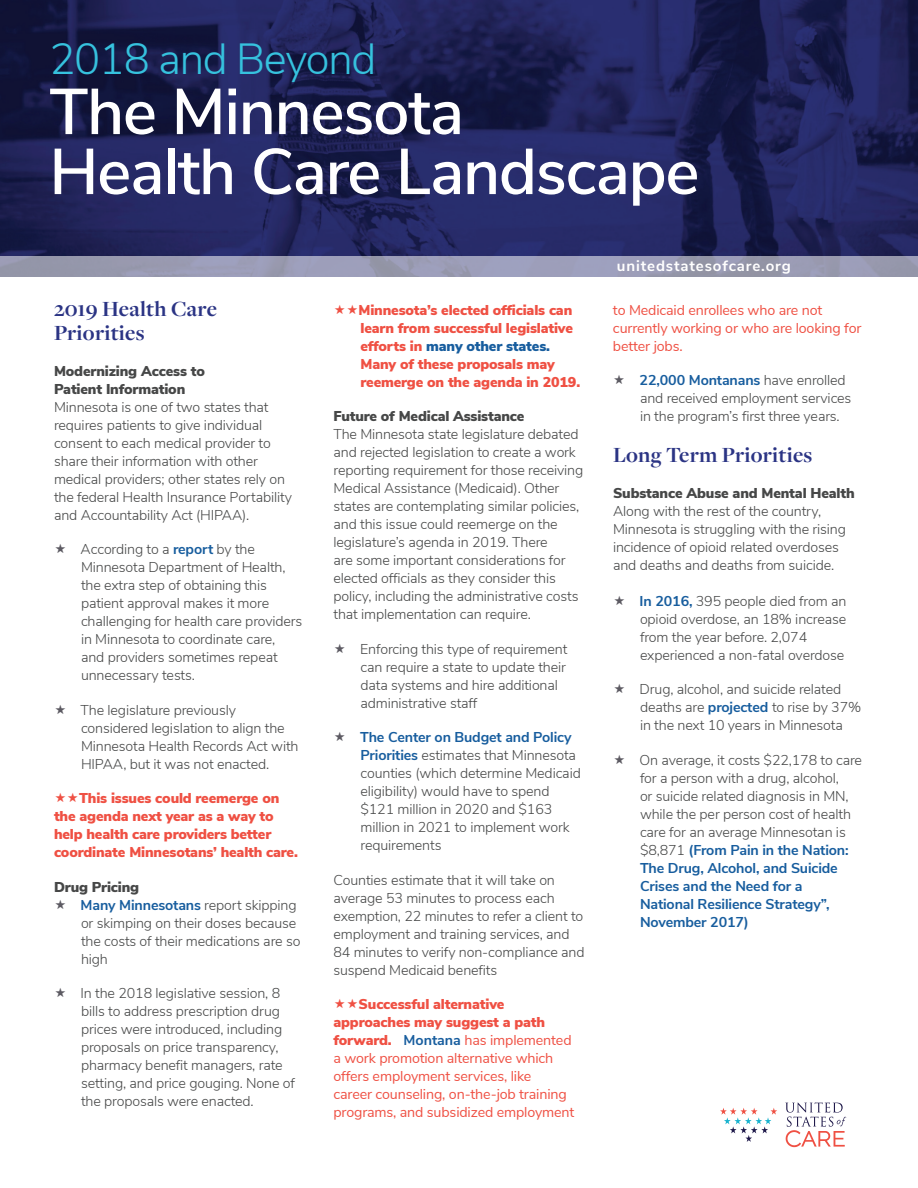
<style>
.page{position:relative;width:918px;height:1188px;background:#fff}
.page>*{position:absolute;margin:0;border:0;box-sizing:border-box;transform-origin:0 0}
.t1{font:600 64.5px/60px "Nunito Sans";letter-spacing:-.02em;color:#fff}
.t2{font:300 43.5px "Nunito Sans";letter-spacing:-.03em;color:#36c2de}
.t3{font:700 22.5px/24px "Freight Disp Pro";letter-spacing:.01em;color:#2b3484}
.t4{font:700 15px "Nunito Sans";letter-spacing:.06em;color:#fff}
.t5{font:300 14.25px/18px "Nunito Sans";letter-spacing:-.01em;color:#464747}
.t6{font:14.25px/18px "Nunito Sans";letter-spacing:-.01em;color:#ef5043}
.t7{font:900 14.25px/18px "Nunito Sans";letter-spacing:-.01em;color:#ef5043}
.t8{font:900 14.25px/18px "Nunito Sans";letter-spacing:-.01em;color:#464747}
.s1{font-weight:700;color:#175d9e}
.s2{font-weight:900}
.s3{color:#175d9e}
</style>
<div class="page">
<img style="left:0;top:0;width:918px;height:256px">
<svg style="left:0;top:256px;width:918px;height:20px;background:#999bb3"></svg>
<svg style="left:785px;top:1102px;width:61px;height:45px"></svg>
<svg style="left:720px;top:1108px;width:57px;height:34px"></svg>
<h2 class="t2" style="left:49px;top:27px;width:329px">2018 and Beyond</h2>
<h1 class="t1" style="left:49px;top:78px;width:652px">The Minnesota<br>Health Care Landscape</h1>
<h3 class="t3" style="left:54px;top:296px;width:164px">2019 Health Care<br>Priorities</h3>
<p class="t8" style="left:54px;top:361px;width:152px">Modernizing Access to<br>Patient Information</p>
<p class="t5" style="left:54px;top:397px;width:239px">Minnesota is one of two states that requires patients to give individual consent to each medical provider to share their information with other medical providers; other states rely on the federal Health Insurance Portability and Accountability Act (HIPAA).</p>
<p class="t5" style="left:81px;top:540px;width:223px">According to a <span class="s1">report</span> by the<br>Minnesota Department of Health, the extra step of obtaining this patient approval makes it more challenging for health care providers in Minnesota to coordinate care,<br>and providers sometimes repeat unnecessary tests.</p>
<p class="t5" style="left:81px;top:700px;width:219px">The legislature previously considered legislation to align the<br>Minnesota Health Records Act with<br>HIPAA, but it was not enacted.</p>
<p class="t7" style="left:54px;top:789px;width:246px;text-indent:25px">This issues could reemerge on the agenda next year as a way to help health care providers better coordinate Minnesotans’ health care.</p>
<p class="t5" style="left:81px;top:877px;width:221px;text-indent:-27px"><span class="s2">Drug Pricing<br></span><span class="s1">Many Minnesotans</span> report skipping or skimping on their doses because the costs of their medications are so high</p>
<p class="t5" style="left:81px;top:984px;width:216px">In the 2018 legislative session, 8 bills to address prescription drug prices were introduced, including proposals on price transparency, pharmacy benefit managers, rate setting, and price gouging. None of the proposals were enacted.</p>
<p class="t7" style="left:359px;top:300px;width:223px">Minnesota’s elected officials can learn from successful legislative efforts in <span class="s3">many other states.<br></span>Many of these proposals may reemerge on the agenda in 2019.</p>
<p class="t8" style="left:333px;top:407px;width:192px">Future of Medical Assistance</p>
<p class="t5" style="left:333px;top:425px;width:251px">The Minnesota state legislature debated and rejected legislation to create a work reporting requirement for those receiving Medical Assistance (Medicaid). Other states are contemplating similar policies, and this issue could reemerge on the legislature’s agenda in 2019. There<br>are some important considerations for elected officials as they consider this policy, including the administrative costs that implementation can require.</p>
<p class="t5" style="left:360px;top:639px;width:209px">Enforcing this type of requirement can require a state to update their data systems and hire additional administrative staff</p>
<p class="t5" style="left:360px;top:728px;width:222px"><span class="s1">The Center on Budget and Policy<br>Priorities</span> estimates that Minnesota counties (which determine Medicaid eligibility) would have to spend $121 million in 2020 and $163 million in 2021 to implement work requirements</p>
<p class="t5" style="left:333px;top:870px;width:252px">Counties estimate that it will take on average 53 minutes to process each exemption, 22 minutes to refer a client to employment and training services, and 84 minutes to verify non-compliance and suspend Medicaid benefits</p>
<p class="t6" style="left:333px;top:995px;width:242px;text-indent:25px"><span class="s2">Successful alternative approaches may suggest a path forward.</span> <span class="s1">Montana</span> has implemented a work promotion alternative which offers employment services, like<br>career counseling, on-the-job training programs, and subsidized employment</p>
<p class="t4" style="left:617px;top:255px;width:175px">unitedstatesofcare.org</p>
<p class="t6" style="left:613px;top:300px;width:250px">to Medicaid enrollees who are not currently working or who are looking for better jobs.</p>
<p class="t5" style="left:640px;top:371px;width:213px"><span class="s1">22,000 Montanans</span> have enrolled and received employment services in the program’s first three years.</p>
<h3 class="t3" style="left:613px;top:442px;width:201px">Long Term Priorities</h3>
<p class="t8" style="left:613px;top:484px;width:243px">Substance Abuse and Mental Health</p>
<p class="t5" style="left:613px;top:501px;width:235px">Along with the rest of the country, Minnesota is struggling with the rising incidence of opioid related overdoses and deaths and deaths from suicide.</p>
<p class="t5" style="left:640px;top:591px;width:208px"><span class="s1">In 2016,</span> 395 people died from an opioid overdose, an 18% increase from the year before. 2,074 experienced a non-fatal overdose</p>
<p class="t5" style="left:640px;top:680px;width:223px">Drug, alcohol, and suicide related deaths are <span class="s1">projected</span> to rise by 37% in the next 10 years in Minnesota</p>
<p class="t5" style="left:640px;top:750px;width:224px">On average, it costs $22,178 to care for a person with a drug, alcohol,<br>or suicide related diagnosis in MN, while the per person cost of health care for an average Minnesotan is $8,871 <span class="s1">(From Pain in the Nation:<br>The Drug, Alcohol, and Suicide<br>Crises and the Need for a<br>National Resilience Strategy”,<br>November 2017)</span></p>
</div>
